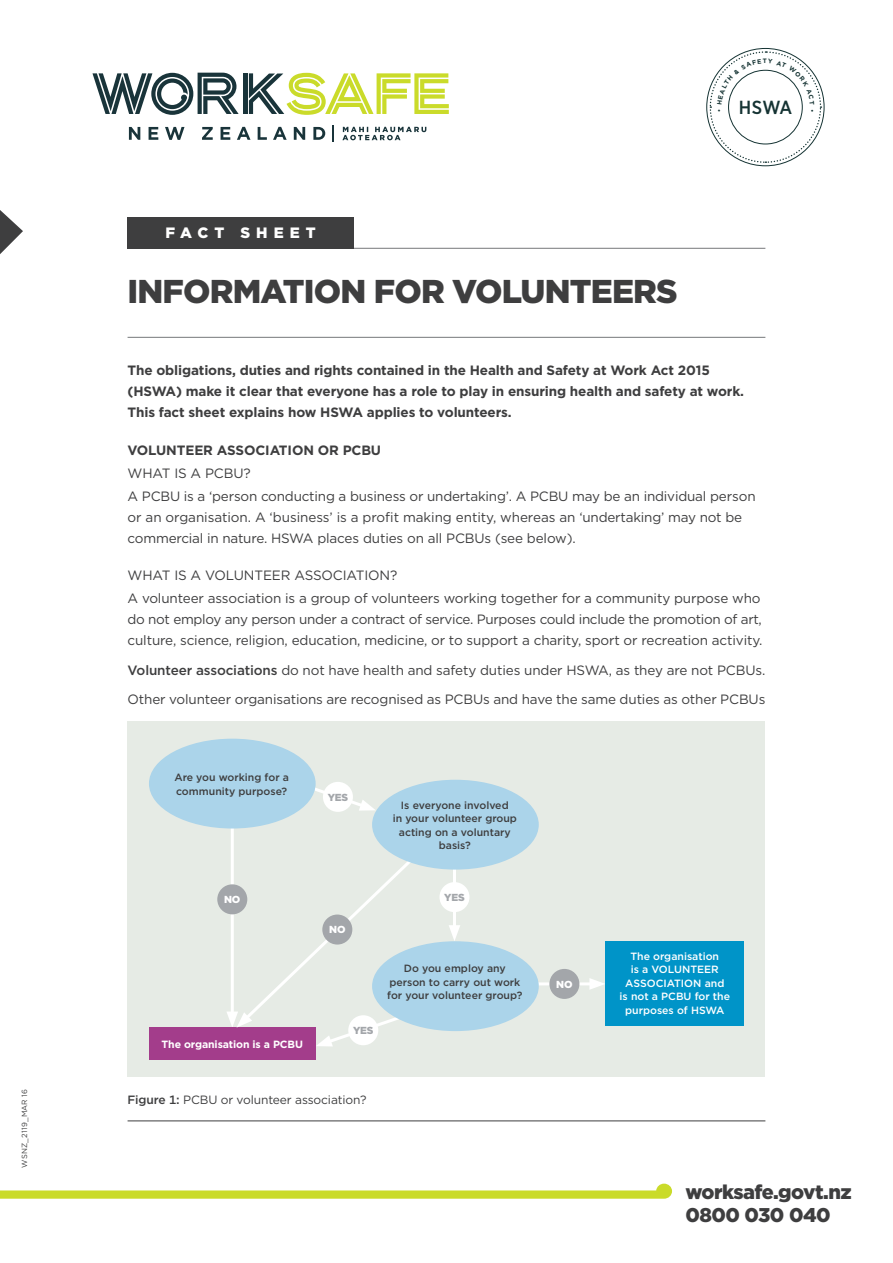
<style>
.page{position:relative;width:893px;height:1263px;background:#fff}
.page>*{position:absolute;margin:0;border:0;box-sizing:border-box;transform-origin:0 0}
.t1{font:900 33px "Gotham";letter-spacing:-.025em;color:#3e3e3f}
.t2{font:900 19.95px/23px "Gotham";letter-spacing:-.025em;color:#3e3e3f}
.t3{font:500 18.9px "Gotham Narrow";color:#153333}
.t4{font:900 15px "Gotham";letter-spacing:.4em;color:#fff}
.body{font:13.5px/21px "Gotham";letter-spacing:-.01em;color:#3e3e3f}
.intro{font:700 13.5px/21px "Gotham";letter-spacing:-.01em;color:#3e3e3f}
.t5{font:12px "Gotham";letter-spacing:-.01em;color:#3e3e3f}
.t6{font:500 10.5px/13.5px "Gotham";color:#3e3e3f;text-align:center}
.t7{font:500 10.5px/13.5px "Gotham";color:#fff;text-align:center}
.t8{font:700 10.5px "Gotham";letter-spacing:-.01em;color:#fff}
.t9{font:900 10.2px "Gotham";letter-spacing:-.02em;color:#a3a6aa}
.t10{font:900 10.2px "Gotham";color:#fff}
.side_code{font:7.5px "Gotham";letter-spacing:.025em;color:#3e3e3f}
.s1{font-weight:500}
</style>
<div class="page">
<hr style="left:128px;top:248px;width:637px;height:1px;background:#76787b">
<svg style="left:0;top:210px;width:23px;height:44px"></svg>
<div style="left:127px;top:217px;width:227px;height:32px;background:#3e3e3f"></div>
<hr style="left:243px;top:73px;width:4px;height:41px;background:#19343a">
<svg style="left:249px;top:73px;width:200px;height:42px"></svg>
<svg style="left:92px;top:73px;width:147px;height:42px"></svg>
<svg style="left:332px;top:125px;width:2px;height:17px"></svg>
<svg style="left:129px;top:127px;width:196px;height:13px"></svg>
<svg style="left:342px;top:127px;width:84px;height:13px"></svg>
<div style="left:656px;top:1183px;width:16px;height:16px;background:#cadb2a;border-radius:8px"></div>
<hr style="left:128px;top:337px;width:637px;height:1px;background:#76787b">
<hr style="left:128px;top:1121px;width:637px;height:1px;background:#3e3e3f">
<div style="left:128px;top:721px;width:637px;height:356px;background:#e6ebe5"></div>
<hr style="left:231px;top:820px;width:3px;height:197px;background:#fff">
<hr style="left:390px;top:982px;width:205px;height:3px;background:#fff">
<svg style="left:589px;top:978px;width:16px;height:11px"></svg>
<hr style="left:453px;top:820px;width:3px;height:111px;background:#fff">
<svg style="left:449px;top:925px;width:11px;height:16px"></svg>
<svg style="left:310px;top:784px;width:65px;height:27px"></svg>
<div style="left:149px;top:1028px;width:167px;height:32px;background:#a33d8b"></div>
<div style="left:323px;top:782px;width:30px;height:30px;background:#fff;border-radius:50%"></div>
<div style="left:439px;top:882px;width:30px;height:30px;background:#fff;border-radius:50%"></div>
<div style="left:217px;top:884px;width:30px;height:30px;background:#a3a6aa;border-radius:50%"></div>
<div style="left:549px;top:969px;width:30px;height:30px;background:#a3a6aa;border-radius:50%"></div>
<div style="left:149px;top:739px;width:167px;height:89px;background:#abd4ea;border-radius:50%"></div>
<div style="left:372px;top:941px;width:167px;height:90px;background:#abd4ea;border-radius:50%"></div>
<div style="left:605px;top:942px;width:139px;height:84px;background:#0094c8"></div>
<svg style="left:226px;top:848px;width:203px;height:198px"></svg>
<div style="left:322px;top:914px;width:30px;height:30px;background:#a3a6aa;border-radius:50%"></div>
<div style="left:372px;top:780px;width:167px;height:89px;background:#abd4ea;border-radius:50%"></div>
<svg style="left:709px;top:51px;width:113px;height:113px"></svg>
<p class="side_code" style="left:20px;top:1168px;width:80px;rotate:-90deg">WSNZ_2119_Mar 16</p>
<p class="t4" style="left:166px;top:222px;width:151px">FACT SHEET</p>
<h1 class="t1" style="left:128px;top:268px;width:552px">INFORMATION FOR VOLUNTEERS</h1>
<p class="t3" style="left:739px;top:95px;width:55px">HSWA</p>
<p class="intro" style="left:128px;top:359px;width:618px">The obligations, duties and rights contained in the Health and Safety at Work Act 2015 (HSWA) make it clear that everyone has a role to play in ensuring health and safety at work.<br>This fact sheet explains how HSWA applies to volunteers.</p>
<h2 class="intro" style="left:128px;top:439px;width:255px">VOLUNTEER ASSOCIATION OR PCBU</h2>
<h3 class="body" style="left:128px;top:462px;width:125px">WHAT IS A PCBU?</h3>
<p class="body" style="left:128px;top:485px;width:630px">A PCBU is a ‘person conducting a business or undertaking’. A PCBU may be an individual person or an organisation. A ‘business’ is a profit making entity, whereas an ‘undertaking’ may not be commercial in nature. HSWA places duties on all PCBUs (see below).</p>
<h3 class="body" style="left:128px;top:564px;width:271px">WHAT IS A VOLUNTEER ASSOCIATION?</h3>
<p class="body" style="left:128px;top:588px;width:636px">A volunteer association is a group of volunteers working together for a community purpose who do not employ any person under a contract of service. Purposes could include the promotion of art, culture, science, religion, education, medicine, or to support a charity, sport or recreation activity.</p>
<p class="body" style="left:128px;top:659px;width:639px"><span class="s1">Volunteer associations</span> do not have health and safety duties under HSWA, as they are not PCBUs.</p>
<p class="body" style="left:128px;top:689px;width:639px">Other volunteer organisations are recognised as PCBUs and have the same duties as other PCBUs</p>
<p class="t6" style="left:174px;top:770px;width:116px;text-align:left">Are you working for a community purpose?</p>
<p class="t9" style="left:328px;top:790px;width:22px">YES</p>
<p class="t6" style="left:393px;top:798px;width:126px">Is everyone involved<br>in your volunteer group acting on a voluntary basis?</p>
<p class="t10" style="left:224px;top:892px;width:18px">NO</p>
<p class="t9" style="left:444px;top:890px;width:22px">YES</p>
<p class="t8" style="left:162px;top:1037px;width:143px">The organisation is a PCBU</p>
<p class="t10" style="left:329px;top:922px;width:18px">NO</p>
<p class="t9" style="left:353px;top:1023px;width:22px">YES</p>
<p class="t6" style="left:387px;top:962px;width:137px">Do you employ any person to carry out work for your volunteer group?</p>
<p class="t5" style="left:128px;top:1092px;width:240px"><span class="s1">Figure 1:</span> PCBU or volunteer association?</p>
<p class="t10" style="left:556px;top:977px;width:18px">NO</p>
<p class="t7" style="left:620px;top:949px;width:112px">The organisation<br>is a VOLUNTEER<br>ASSOCIATION and<br>is not a PCBU for the purposes of HSWA</p>
<h2 class="t2" style="left:685px;top:1180px;width:168px">worksafe.govt.nz<br>0800 030 040</h2>
</div>
